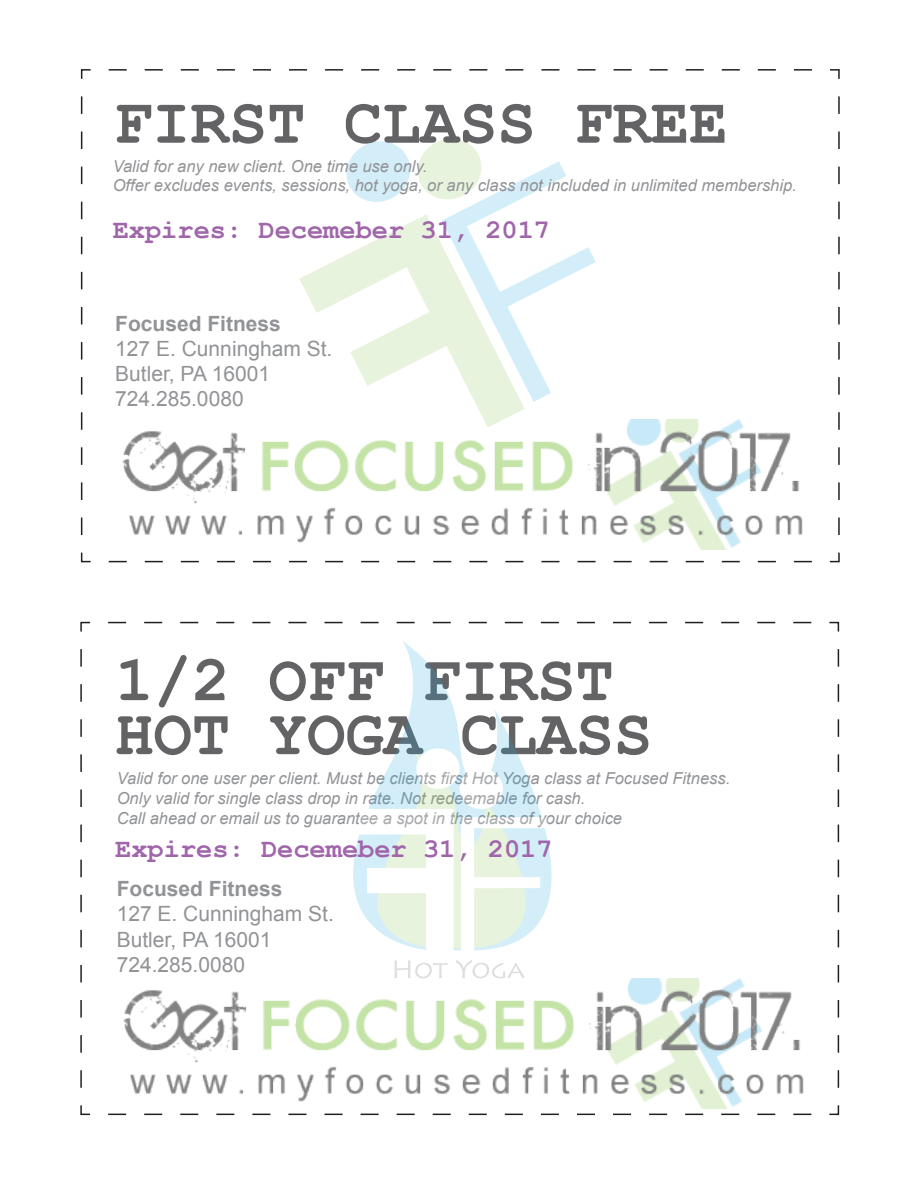
<style>
.page{position:relative;width:918px;height:1188px;background:#fff}
.page>*{position:absolute;margin:0;border:0;box-sizing:border-box;transform-origin:0 0}
.t1{font:700 63.9px/54px "Courier New";color:#636366}
.t2{font:700 27px "Courier New";color:#a065aa}
.t3{font:21px/25.2px "Arial";color:#919396}
.t4{font:700 21px "Arial";color:#919396}
.t5{font:italic 16.5px/19.8px "Arial";color:#919396}
</style>
<div class="page">
<svg style="left:830px;top:552px;width:10px;height:11px"></svg>
<svg style="left:108px;top:561px;width:704px;height:1px"></svg>
<svg style="left:80px;top:552px;width:11px;height:11px"></svg>
<svg style="left:81px;top:96px;width:1px;height:439px"></svg>
<svg style="left:80px;top:69px;width:11px;height:10px"></svg>
<svg style="left:109px;top:69px;width:703px;height:2px"></svg>
<svg style="left:830px;top:69px;width:10px;height:10px"></svg>
<svg style="left:838px;top:96px;width:2px;height:439px"></svg>
<svg style="left:829px;top:1105px;width:11px;height:11px"></svg>
<svg style="left:108px;top:1114px;width:703px;height:1px"></svg>
<svg style="left:80px;top:1105px;width:11px;height:11px"></svg>
<svg style="left:80px;top:649px;width:2px;height:439px"></svg>
<svg style="left:80px;top:621px;width:11px;height:11px"></svg>
<svg style="left:108px;top:622px;width:704px;height:1px"></svg>
<svg style="left:829px;top:621px;width:11px;height:11px"></svg>
<svg style="left:838px;top:649px;width:1px;height:439px"></svg>
<svg style="left:300px;top:257px;width:225px;height:162px"></svg>
<svg style="left:342px;top:138px;width:254px;height:264px"></svg>
<svg style="left:396px;top:641px;width:121px;height:111px"></svg>
<svg style="left:353px;top:752px;width:199px;height:199px"></svg>
<div style="left:460px;top:769px;width:43px;height:40px;background:#fff;border-radius:50%"></div>
<div style="left:416px;top:748px;width:44px;height:41px;background:#fff;border-radius:50%"></div>
<svg style="left:394px;top:960px;width:54px;height:18px"></svg>
<svg style="left:456px;top:960px;width:68px;height:18px"></svg>
<img style="left:122px;top:419px;width:681px;height:131px">
<img style="left:123px;top:978px;width:681px;height:131px">
<h1 class="t1" style="left:114px;top:94px;width:615px">FIRST CLASS FREE</h1>
<p class="t5" style="left:113px;top:156px;width:686px">Valid for any new client. One time use only.<br>Offer excludes events, sessions, hot yoga, or any class not included in unlimited membership.</p>
<h2 class="t2" style="left:113px;top:213px;width:439px">Expires: Decemeber 31, 2017</h2>
<p class="t4" style="left:115px;top:309px;width:167px">Focused Fitness</p>
<p class="t3" style="left:115px;top:336px;width:219px">127 E. Cunningham St.<br>Butler, PA 16001<br>724.285.0080</p>
<h1 class="t1" style="left:115px;top:651px;width:539px">1/2 OFF FIRST<br>HOT YOGA CLASS</h1>
<p class="t5" style="left:117px;top:769px;width:615px">Valid for one user per client. Must be clients first Hot Yoga class at Focused Fitness.<br>Only valid for single class drop in rate. Not redeemable for cash.<br>Call ahead or email us to guarantee a spot in the class of your choice</p>
<h2 class="t2" style="left:115px;top:832px;width:439px">Expires: Decemeber 31, 2017</h2>
<p class="t4" style="left:117px;top:875px;width:167px">Focused Fitness</p>
<p class="t3" style="left:117px;top:902px;width:219px">127 E. Cunningham St.<br>Butler, PA 16001<br>724.285.0080</p>
</div>
